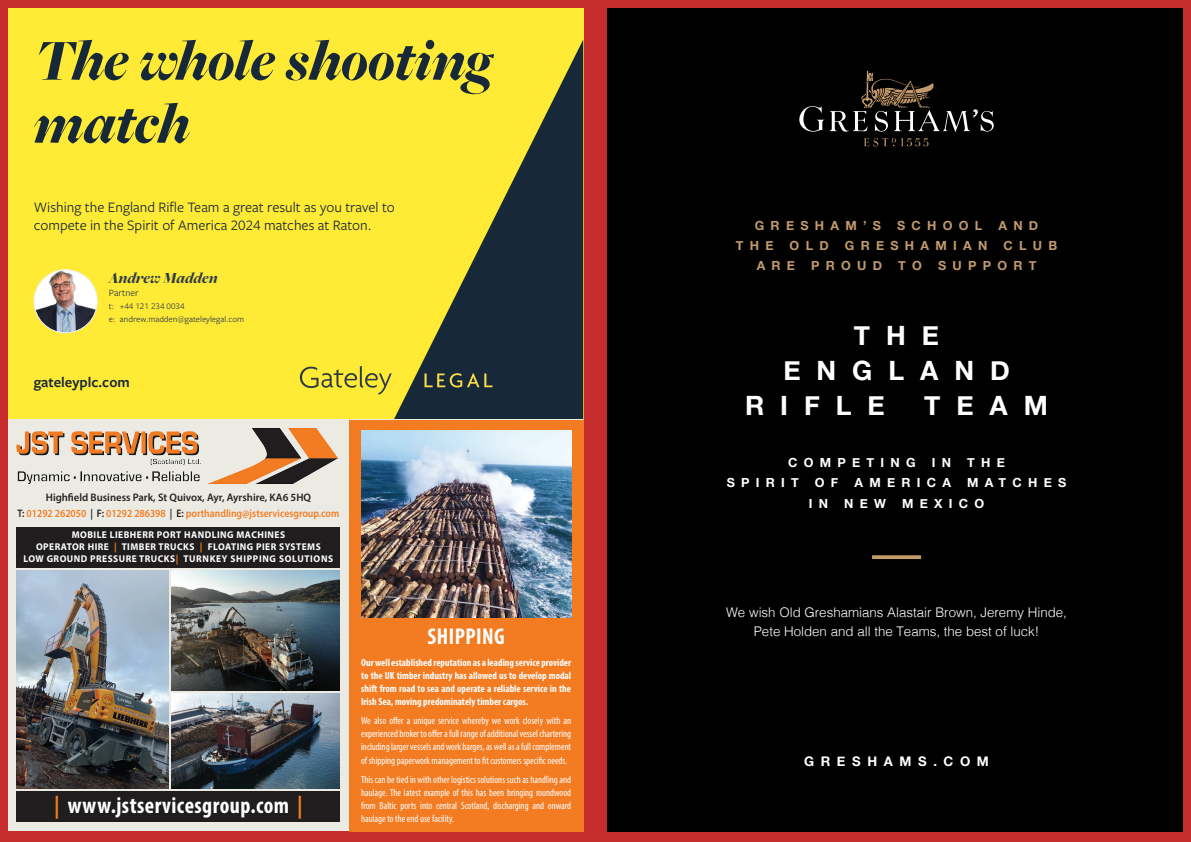
<style>
.page{position:relative;width:1191px;height:842px;background:#fff}
.page>*{position:absolute;margin:0;border:0;box-sizing:border-box;transform-origin:0 0}
.t1{font:italic 900 60.1px/63px "Freight Big Pro";color:#172938}
.t2{font:700 26.6px "Helvetica Neue";letter-spacing:.6em;color:#fff}
.t3{font:700 condensed 22.9px "Myriad Pro";letter-spacing:.02em;color:#fff}
.t4{font:italic 900 16px "Freight Big Pro";color:#2b3a48}
.t5{font:15px/18px "Freight Sans Pro";color:#172938}
.t6{font:600 15px "Freight Sans Pro";color:#172938}
.t7{font:300 13.3px/19px "Helvetica";color:#fff;text-align:center}
.t8{font:700 13.2px "Helvetica Neue";letter-spacing:.5em;color:#fff}
.t9{font:700 12.6px "Helvetica Neue";letter-spacing:.5em;color:#c39a6b}
.t10{font:700 12.6px "Helvetica Neue";letter-spacing:.5em;color:#fff}
.t11{font:600 10.9px/16.2px "Myriad Pro";color:#231f20;text-align:center}
.t12{font:condensed 10.4px/13.1px "Myriad Pro";color:#fff;text-align:justify;scale:.96 1}
.t13{font:700 condensed 10.4px/13.1px "Myriad Pro";color:#fff;text-align:justify}
.t14{font:10px "Freight Sans Pro";color:#2b3a48}
.t15{font:700 9.8px/11.8px "Myriad Pro";letter-spacing:.05em;color:#fff;text-align:center;scale:.96 1}
.t16{font:9px/13px "Freight Sans Pro";color:#2b3a48}
.s1{color:#f37c22}
</style>
<div class="page">
<div style="left:0;top:0;width:595px;height:842px;background:linear-gradient(to right,#c72c2c,#c72c2c)"></div>
<div style="left:595px;top:0;width:596px;height:842px;background:#c72c2c"></div>
<div style="left:8px;top:8px;width:575px;height:412px;background:#ffea36"></div>
<svg style="left:394px;top:40px;width:189px;height:380px"></svg>
<img style="left:34px;top:270px;width:63px;height:63px;border-radius:32px">
<div style="left:34px;top:269px;width:63px;height:64px;border:1px solid #f1f2f4;border-radius:50%"></div>
<svg style="left:300px;top:366px;width:92px;height:29px"></svg>
<svg style="left:421px;top:369px;width:71px;height:33px;background:#303d39"></svg>
<div style="left:8px;top:420px;width:574px;height:411px;background:#ebebe4"></div>
<img style="left:17px;top:429px;width:321px;height:55px">
<div style="left:349px;top:420px;width:234px;height:411px;background:#f37c22"></div>
<img style="left:361px;top:430px;width:210px;height:188px">
<div style="left:17px;top:791px;width:323px;height:31px;background:#201d1f"></div>
<div style="left:17px;top:527px;width:323px;height:40px;background:#201d1f"></div>
<img style="left:17px;top:570px;width:151px;height:218px">
<img style="left:171px;top:570px;width:169px;height:120px">
<img style="left:171px;top:694px;width:169px;height:94px">
<div style="left:608px;top:8px;width:575px;height:823px;background:#000001"></div>
<svg style="left:872px;top:555px;width:49px;height:4px"></svg>
<svg style="left:864px;top:138px;width:64px;height:9px"></svg>
<svg style="left:799px;top:71px;width:194px;height:61px"></svg>
<h1 class="t1" style="left:34px;top:28px;width:460px">The whole shooting match</h1>
<h3 class="t5" style="left:34px;top:197px;width:362px">Wishing the England Rifle Team a great result as you travel to compete in the Spirit of America 2024 matches at Raton.</h3>
<h3 class="t4" style="left:109px;top:268px;width:110px">Andrew Madden</h3>
<p class="t14" style="left:109px;top:286px;width:31px">Partner</p>
<p class="t16" style="left:109px;top:299px;width:137px">t: +44 121 234 0034<br>e: andrew.madden@gateleylegal.com</p>
<h3 class="t6" style="left:34px;top:372px;width:97px">gateleyplc.com</h3>
<p class="t11" style="left:17px;top:489px;width:323px">Highfield Business Park, St Quivox, Ayr, Ayrshire, KA6 5HQ<br>T: <span class="s1">01292 262050</span> | F: <span class="s1">01292 286398</span> | E: <span class="s1">porthandling@jstservicesgroup.com</span></p>
<p class="t15" style="left:23px;top:529px;width:324px">MOBILE LIEBHERR PORT HANDLING MACHINES<br>OPERATOR HIRE <span class="s1">|</span> TIMBER TRUCKS <span class="s1">|</span> FLOATING PIER SYSTEMS<br>LOW GROUND PRESSURE TRUCKS<span class="s1">|</span> TURNKEY SHIPPING SOLUTIONS</p>
<h3 class="t3" style="left:54px;top:791px;width:250px"><span class="s1">|</span> www.jstservicesgroup.com <span class="s1">|</span></h3>
<h3 class="t3" style="left:427px;top:622px;width:79px">SHIPPING</h3>
<p class="t13" style="left:361px;top:655px;width:211px">Our well established reputation as a leading service provider to the UK timber industry has allowed us to develop modal shift from road to sea and operate a reliable service in the Irish Sea, moving predominately timber cargos.</p>
<p class="t12" style="left:361px;top:714px;width:220px">We also offer a unique service whereby we work closely with an experienced broker to offer a full range of additional vessel chartering including larger vessels and work barges, as well as a full complement of shipping paperwork management to fit customers specific needs.</p>
<p class="t12" style="left:361px;top:773px;width:220px">This can be tied in with other logistics solutions such as handling and haulage. The latest example of this has been bringing roundwood from Baltic ports into central Scotland, discharging and onward haulage to the end use facility.</p>
<p class="t9" style="left:755px;top:216px;width:128px">GRESHAM’S</p>
<p class="t9" style="left:897px;top:216px;width:87px">SCHOOL</p>
<p class="t9" style="left:998px;top:216px;width:41px">AND</p>
<p class="t9" style="left:736px;top:236px;width:39px">THE</p>
<p class="t9" style="left:789px;top:236px;width:41px">OLD</p>
<p class="t9" style="left:845px;top:236px;width:144px">GRESHAMIAN</p>
<p class="t9" style="left:1003px;top:236px;width:55px">CLUB</p>
<p class="t9" style="left:756px;top:256px;width:40px">ARE</p>
<p class="t9" style="left:811px;top:256px;width:73px">PROUD</p>
<p class="t9" style="left:898px;top:256px;width:25px">T O</p>
<p class="t9" style="left:938px;top:256px;width:100px">SUPPORT</p>
<h2 class="t2" style="left:854px;top:315px;width:87px">THE</h2>
<h2 class="t2" style="left:783px;top:350px;width:228px">ENGLAND</h2>
<h2 class="t2" style="left:745px;top:385px;width:141px">RIFLE</h2>
<h2 class="t2" style="left:924px;top:385px;width:125px">TEAM</h2>
<p class="t10" style="left:788px;top:453px;width:129px">COMPETING</p>
<p class="t10" style="left:931px;top:453px;width:21px">I N</p>
<p class="t10" style="left:967px;top:453px;width:39px">THE</p>
<p class="t10" style="left:726px;top:473px;width:74px">SPIRIT</p>
<p class="t10" style="left:815px;top:473px;width:25px">O F</p>
<p class="t10" style="left:854px;top:473px;width:98px">AMERICA</p>
<p class="t10" style="left:967px;top:473px;width:101px">MATCHES</p>
<p class="t10" style="left:808px;top:493px;width:21px">I N</p>
<p class="t10" style="left:844px;top:493px;width:43px">NEW</p>
<p class="t10" style="left:902px;top:493px;width:84px">MEXICO</p>
<p class="t7" style="left:726px;top:602px;width:342px">We wish Old Greshamians Alastair Brown, Jeremy Hinde,<br>Pete Holden and all the Teams, the best of luck!</p>
<p class="t8" style="left:804px;top:751px;width:186px">GRESHAMS.COM</p>
</div>
